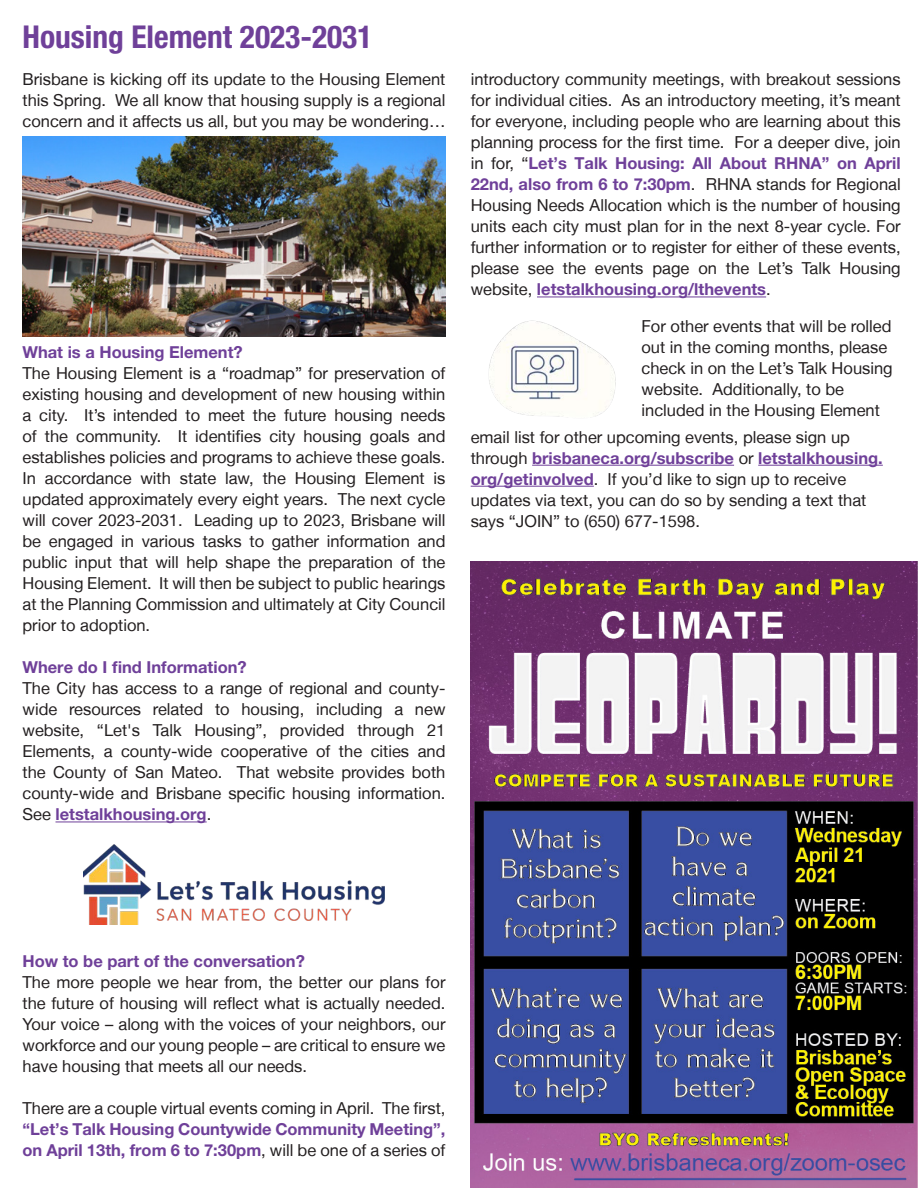
<style>
.page{position:relative;width:918px;height:1188px;background:#fff}
.page>*{position:absolute;margin:0;border:0;box-sizing:border-box;transform-origin:0 0}
.t1{font:700 condensed 31.5px "Helvetica Neue LT Std";color:#6f4099}
.t2{font:16.5px/21px "Helvetica Neue LT";color:#231f20;text-align:justify}
.t3{font:700 16.5px "Helvetica Neue LT Pro";color:#6f4099}
.s1{font-family:"Helvetica Neue LT Pro";font-weight:700;color:#6f4099}
</style>
<div class="page">
<hr style="left:55px;top:822px;width:152px;height:1px;background:#6f4099">
<img style="left:84px;top:845px;width:301px;height:79px">
<hr style="left:537px;top:297px;width:229px;height:1px;background:#6f4099">
<img style="left:471px;top:562px;width:447px;height:626px">
<img style="left:22px;top:136px;width:424px;height:201px">
<img style="left:489px;top:320px;width:127px;height:97px">
<hr style="left:532px;top:465px;width:202px;height:1px;background:#6f4099">
<hr style="left:758px;top:465px;width:125px;height:1px;background:#6f4099">
<hr style="left:471px;top:486px;width:123px;height:1px;background:#6f4099">
<p class="t1" style="left:22px;top:17px;width:351px">Housing Element 2023-2031</p>
<p class="t2" style="left:22px;top:69px;width:425px">Brisbane is kicking off its update to the Housing Element this Spring. We all know that housing supply is a regional concern and it affects us all, but you may be wondering…</p>
<p class="t3" style="left:22px;top:342px;width:222px">What is a Housing Element?</p>
<p class="t2" style="left:22px;top:363px;width:425px">The Housing Element is a “roadmap” for preservation of existing housing and development of new housing within a city. It’s intended to meet the future housing needs of the community. It identifies city housing goals and establishes policies and programs to achieve these goals.<br>In accordance with state law, the Housing Element is updated approximately every eight years. The next cycle will cover 2023-2031. Leading up to 2023, Brisbane will be engaged in various tasks to gather information and public input that will help shape the preparation of the Housing Element. It will then be subject to public hearings at the Planning Commission and ultimately at City Council prior to adoption.</p>
<p class="t3" style="left:22px;top:657px;width:226px">Where do I find Information?</p>
<p class="t2" style="left:22px;top:678px;width:425px">The City has access to a range of regional and county&shy;wide resources related to housing, including a new website, “Let's Talk Housing”, provided through 21<br>Elements, a county-wide cooperative of the cities and the County of San Mateo. That website provides both county-wide and Brisbane specific housing information.<br>See <span class="s1">letstalkhousing.org</span>.</p>
<p class="t2" style="left:471px;top:69px;width:432px">introductory community meetings, with breakout sessions for individual cities. As an introductory meeting, it’s meant for everyone, including people who are learning about this planning process for the first time. For a deeper dive, join in for, “<span class="s1">Let’s Talk Housing: All About RHNA” on April 22nd, also from 6 to 7:30pm</span>. RHNA stands for Regional Housing Needs Allocation which is the number of housing units each city must plan for in the next 8-year cycle. For further information or to register for either of these events, please see the events page on the Let’s Talk Housing website, <span class="s1">letstalkhousing.org/lthevents</span>.</p>
<p class="t2" style="left:642px;top:316px;width:253px;text-align:left">For other events that will be rolled out in the coming months, please check in on the Let’s Talk Housing website. Additionally, to be included in the Housing Element</p>
<p class="t2" style="left:471px;top:426px;width:414px;text-align:left">email list for other upcoming events, please sign up through <span class="s1">brisbaneca.org/subscribe</span> or <span class="s1">letstalkhousing. org/getinvolved</span>. If you’d like to sign up to receive updates via text, you can do so by sending a text that says “JOIN” to (650) 677-1598.</p>
<p class="t3" style="left:22px;top:951px;width:284px">How to be part of the conversation?</p>
<p class="t2" style="left:22px;top:972px;width:425px">The more people we hear from, the better our plans for the future of housing will reflect what is actually needed.<br>Your voice – along with the voices of your neighbors, our workforce and our young people – are critical to ensure we have housing that meets all our needs.</p>
<p class="t2" style="left:22px;top:1098px;width:425px">There are a couple virtual events coming in April. The first, <span class="s1">“Let’s Talk Housing Countywide Community Meeting”, on April 13th, from 6 to 7:30pm</span>, will be one of a series of</p>
</div>
